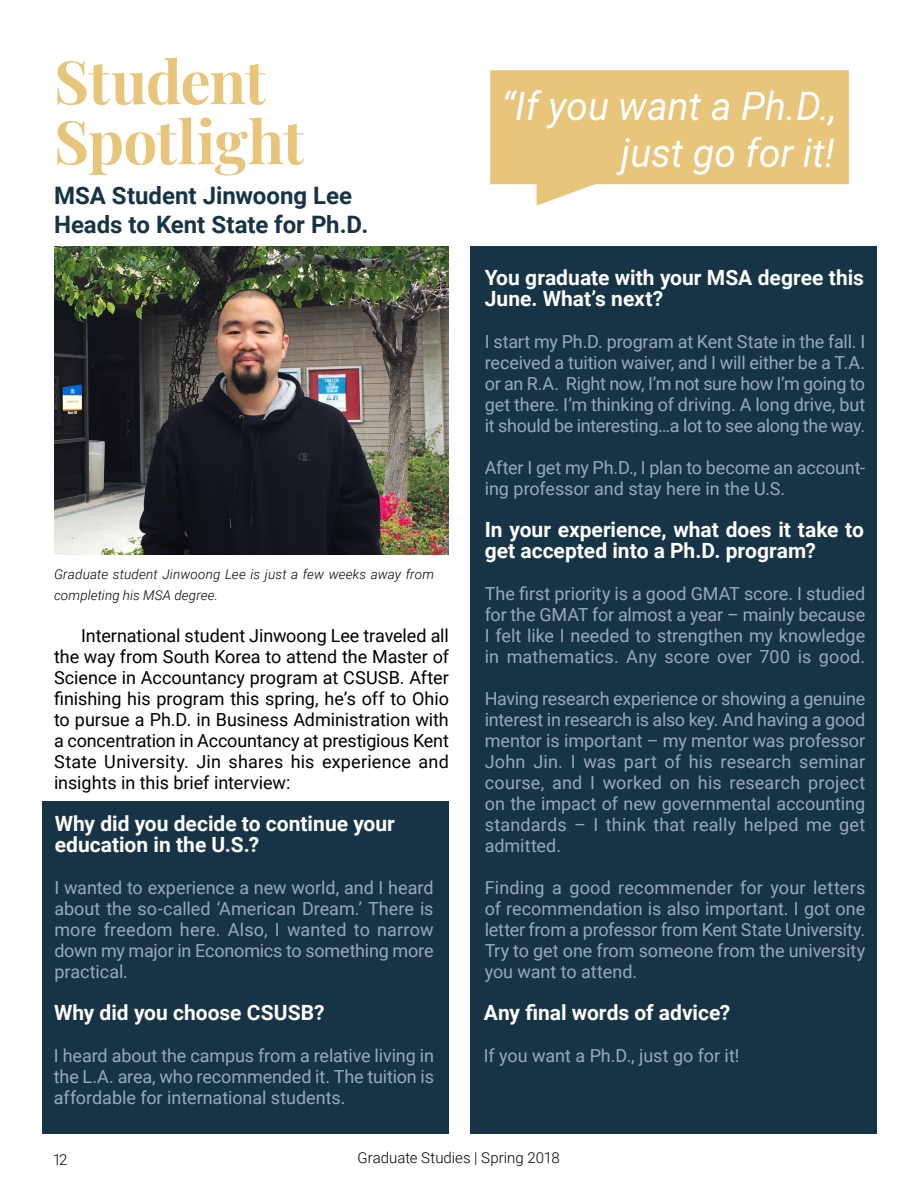
<style>
.page{position:relative;width:918px;height:1188px;background:#fff}
.page>*{position:absolute;margin:0;border:0;box-sizing:border-box;transform-origin:0 0}
.t1{font:700 60px/60px "Playfair Display";letter-spacing:-.015em;color:#e7c67b}
.t2{font:700 24px/28.8px "Roboto";color:#173446}
.t3{font:700 21px/21px "Roboto";color:#fff}
.t4{font:18px/21px "Roboto";letter-spacing:-.005em;color:#98aab9;text-align:justify}
.t5{font:18px/21px "Roboto";color:#000;text-align:justify}
.t6{font:300 15px "Roboto";color:#000}
.t7{font:italic 300 13.5px/21px "Roboto";letter-spacing:.01em;color:#000}
</style>
<div class="page">
<div style="left:43px;top:801px;width:406px;height:333px;background:#173446"></div>
<div style="left:471px;top:247px;width:406px;height:887px;background:#173446"></div>
<img style="left:54px;top:247px;width:395px;height:307px">
<img style="left:491px;top:71px;width:357px;height:135px">
<h1 class="t1" style="left:54px;top:47px;width:252px">Student<br>Spotlight</h1>
<h2 class="t2" style="left:54px;top:180px;width:316px">MSA Student Jinwoong Lee<br>Heads to Kent State for Ph.D.</h2>
<p class="t7" style="left:54px;top:563px;width:382px">Graduate student Jinwoong Lee is just a few weeks away from completing his MSA degree.</p>
<p class="t5" style="left:54px;top:624px;width:396px;text-indent:27px">International student Jinwoong Lee traveled all the way from South Korea to attend the Master of Science in Accountancy program at CSUSB. After finishing his program this spring, he’s off to Ohio to pursue a Ph.D. in Business Administration with a concentration in Accountancy at prestigious Kent State University. Jin shares his experience and insights in this brief interview:</p>
<p class="t3" style="left:55px;top:812px;width:342px">Why did you decide to continue your education in the U.S.?</p>
<p class="t4" style="left:54px;top:876px;width:381px">I wanted to experience a new world, and I heard about the so-called ‘American Dream.’ There is more freedom here. Also, I wanted to narrow down my major in Economics to something more practical.</p>
<p class="t3" style="left:485px;top:266px;width:381px">You graduate with your MSA degree this<br>June. What’s next?</p>
<p class="t4" style="left:485px;top:330px;width:382px">I start my Ph.D. program at Kent State in the fall. I received a tuition waiver, and I will either be a T.A. or an R.A. Right now, I’m not sure how I’m going to get there. I’m thinking of driving. A long drive, but it should be interesting…a lot to see along the way.</p>
<p class="t4" style="left:485px;top:457px;width:382px">After I get my Ph.D., I plan to become an account&shy;ing professor and stay here in the U.S.</p>
<p class="t3" style="left:485px;top:518px;width:381px">In your experience, what does it take to get accepted into a Ph.D. program?</p>
<p class="t4" style="left:485px;top:583px;width:382px">The first priority is a good GMAT score. I studied for the GMAT for almost a year – mainly because I felt like I needed to strengthen my knowledge in mathematics. Any score over 700 is good.</p>
<p class="t4" style="left:485px;top:688px;width:382px">Having research experience or showing a genuine interest in research is also key. And having a good mentor is important – my mentor was professor John Jin. I was part of his research seminar course, and I worked on his research project on the impact of new governmental accounting standards – I think that really helped me get admitted.</p>
<p class="t4" style="left:485px;top:877px;width:382px">Finding a good recommender for your letters of recommendation is also important. I got one letter from a professor from Kent State University.<br>Try to get one from someone from the university you want to attend.</p>
<p class="t3" style="left:54px;top:1001px;width:272px">Why did you choose CSUSB?</p>
<p class="t3" style="left:484px;top:1001px;width:248px">Any final words of advice?</p>
<p class="t4" style="left:54px;top:1045px;width:381px">I heard about the campus from a relative living in the L.A. area, who recommended it. The tuition is affordable for international students.</p>
<p class="t4" style="left:484px;top:1045px;width:257px">If you want a Ph.D., just go for it!</p>
<p class="t6" style="left:53px;top:1149px;width:16px">12</p>
<p class="t6" style="left:357px;top:1147px;width:204px">Graduate Studies | Spring 2018</p>
</div>
